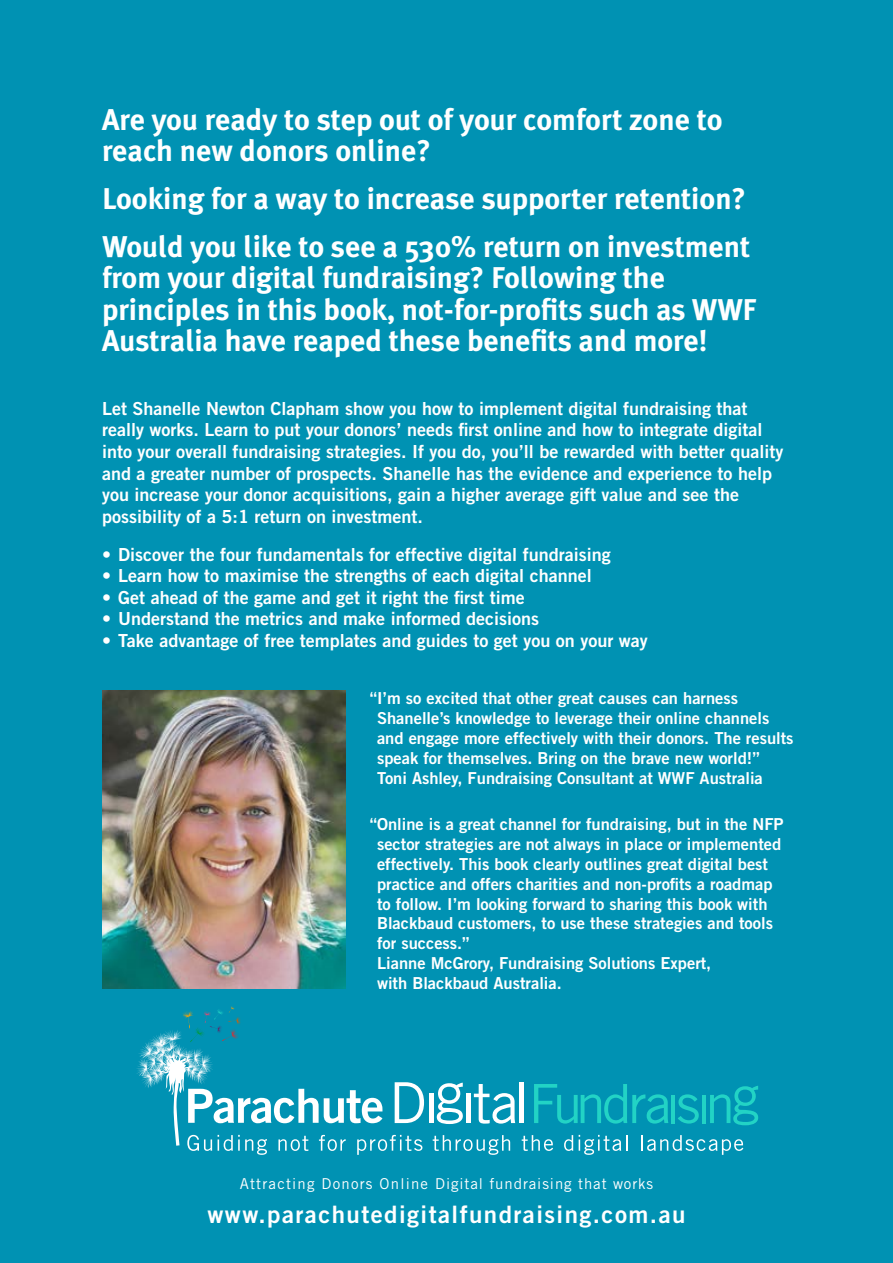
<style>
.page{position:relative;width:893px;height:1263px;background:#0092b3}
.page>*{position:absolute;margin:0;border:0;box-sizing:border-box;transform-origin:0 0}
.t1{font:700 30px/31.5px "Meta Plus";color:#fff}
.t2{font:24px "Trade Gothic Bold Two";letter-spacing:.06em;color:#fff}
.t3{font:18px/21.6px "Trade Gothic Bold Two";color:#fff}
.t4{font:16.5px/19.8px "Trade Gothic Bold Two";color:#fff}
.t5{font:15px "Trade Gothic";letter-spacing:.06em;color:#fff}
</style>
<div class="page">
<img style="left:102px;top:691px;width:243px;height:298px">
<hr style="left:429px;top:1094px;width:4px;height:29px;background:#fff">
<svg style="left:437px;top:1083px;width:26px;height:41px"></svg>
<hr style="left:466px;top:1094px;width:4px;height:29px;background:#fff">
<svg style="left:474px;top:1084px;width:41px;height:39px"></svg>
<hr style="left:519px;top:1082px;width:4px;height:41px;background:#fff">
<svg style="left:136px;top:1006px;width:288px;height:149px"></svg>
<svg style="left:433px;top:1135px;width:77px;height:20px"></svg>
<svg style="left:522px;top:1135px;width:31px;height:16px"></svg>
<svg style="left:564px;top:1135px;width:9px;height:16px"></svg>
<svg style="left:579px;top:1135px;width:48px;height:20px"></svg>
<svg style="left:641px;top:1135px;width:102px;height:20px"></svg>
<svg style="left:534px;top:1084px;width:134px;height:39px"></svg>
<hr style="left:671px;top:1095px;width:4px;height:28px;background:#22d3c5">
<svg style="left:678px;top:1094px;width:21px;height:29px"></svg>
<svg style="left:702px;top:1095px;width:3px;height:28px"></svg>
<svg style="left:710px;top:1086px;width:48px;height:39px"></svg>
<h1 class="t1" style="left:102px;top:103px;width:622px">Are you ready to step out of your comfort zone to reach new donors online?</h1>
<h1 class="t1" style="left:102px;top:174px;width:649px;line-height:47.7px">Looking for a way to increase supporter retention?<br>Would you like to see a 530% return on investment</h1>
<h1 class="t1" style="left:102px;top:262px;width:656px">from your digital fundraising? Following the principles in this book, not‑for-profits such as WWF<br>Australia have reaped these benefits and more!</h1>
<p class="t3" style="left:102px;top:397px;width:683px">Let Shanelle Newton Clapham show you how to implement digital fundraising that really works. Learn to put your donors’ needs first online and how to integrate digital into your overall fundraising strategies. If you do, you’ll be rewarded with better quality and a greater number of prospects. Shanelle has the evidence and experience to help you increase your donor acquisitions, gain a higher average gift value and see the possibility of a 5:1 return on investment.</p>
<p class="t3" style="left:102px;top:543px;width:510px">• Discover the four fundamentals for effective digital fundraising</p>
<p class="t3" style="left:102px;top:565px;width:491px">• Learn how to maximise the strengths of each digital channel</p>
<p class="t3" style="left:102px;top:586px;width:424px">• Get ahead of the game and get it right the first time</p>
<p class="t3" style="left:102px;top:608px;width:439px">• Understand the metrics and make informed decisions</p>
<p class="t3" style="left:102px;top:629px;width:547px">• Take advantage of free templates and guides to get you on your way</p>
<p class="t4" style="left:377px;top:688px;width:418px;text-indent:-7px">“I’m so excited that other great causes can harness Shanelle’s knowledge to leverage their online channels and engage more effectively with their donors. The results speak for themselves. Bring on the brave new world!” Toni Ashley, Fundraising Consultant at WWF Australia</p>
<p class="t4" style="left:377px;top:814px;width:408px;text-indent:-7px">“Online is a great channel for fundraising, but in the NFP sector strategies are not always in place or implemented effectively. This book clearly outlines great digital best practice and offers charities and non-profits a roadmap to follow. I’m looking forward to sharing this book with Blackbaud customers, to use these strategies and tools for success.”<br>Lianne McGrory, Fundraising Solutions Expert,<br>with Blackbaud Australia.</p>
<p class="t5" style="left:240px;top:1174px;width:415px">Attracting Donors Online Digital fundraising that works</p>
<h2 class="t2" style="left:207px;top:1200px;width:480px">www.parachutedigitalfundraising.com.au</h2>
</div>
